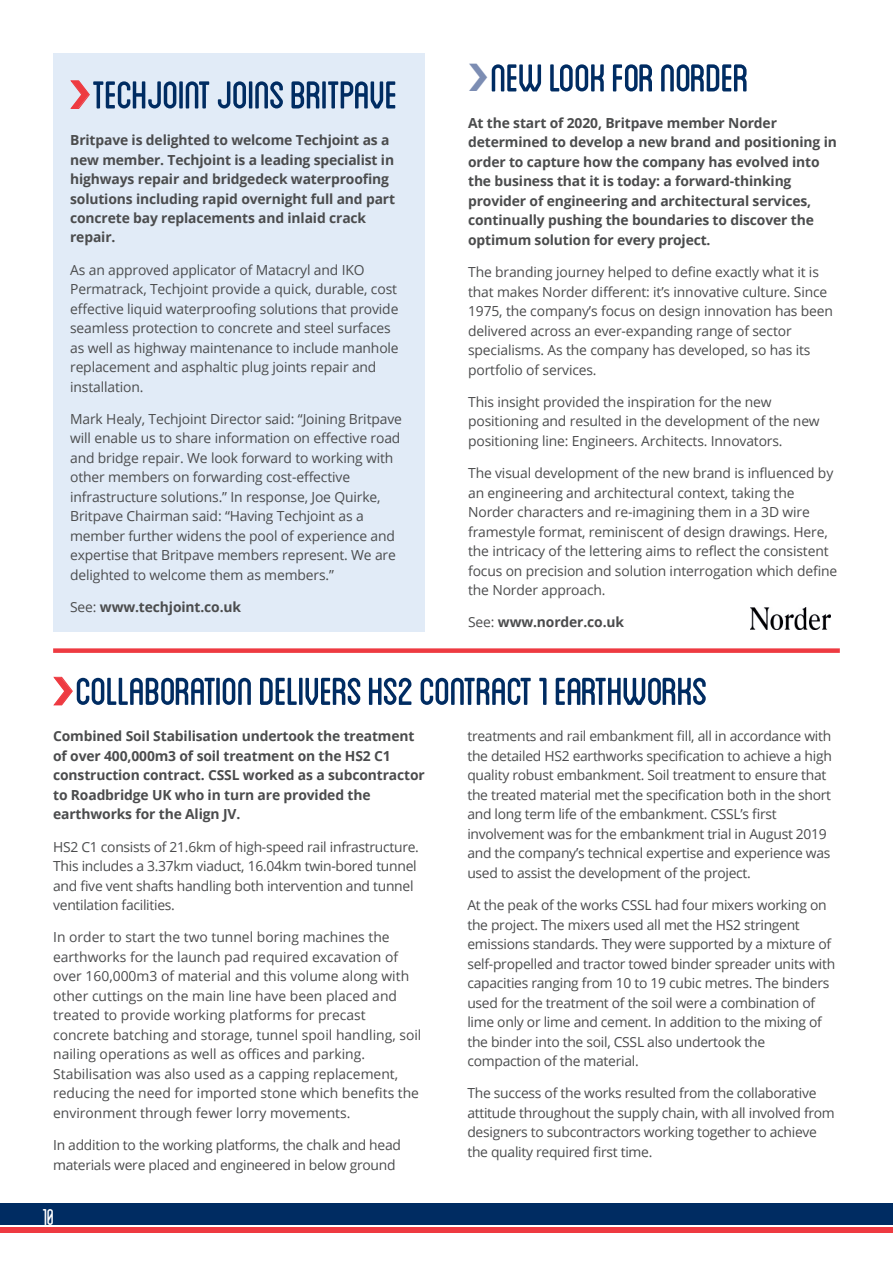
<style>
.page{position:relative;width:893px;height:1263px;background:#fff}
.page>*{position:absolute;margin:0;border:0;box-sizing:border-box;transform-origin:0 0}
.t1{font:54.75px "Blanch Caps";letter-spacing:-.03em;color:#002c62}
.t2{font:condensed 24px "Blanch";color:#fff}
.t3{font:13.8px/19.5px "Open Sans";letter-spacing:-.01em;color:#4b4c4d}
.t4{font:700 13.8px/19.5px "Open Sans";letter-spacing:-.01em;color:#4b4c4d}
.s1{font-weight:400}
</style>
<div class="page">
<div style="left:0;top:1203px;width:893px;height:22px;background:#002c62"></div>
<div style="left:0;top:1227px;width:893px;height:6px;background:#ee3a41"></div>
<div style="left:53px;top:53px;width:372px;height:578px;background:#e1ebf7"></div>
<div style="left:53px;top:648px;width:787px;height:5px;background:#ee3a41"></div>
<img style="left:751px;top:608px;width:79px;height:21px">
<h1 class="t1" style="left:92px;top:70px;width:308px">Techjoint joins Britpave</h1>
<p class="t4" style="left:70px;top:130px;width:326px">Britpave is delighted to welcome Techjoint as a new member. Techjoint is a leading specialist in highways repair and bridgedeck waterproofing solutions including rapid overnight full and part concrete bay replacements and inlaid crack repair.</p>
<p class="t3" style="left:70px;top:260px;width:330px">As an approved applicator of Matacryl and IKO Permatrack, Techjoint provide a quick, durable, cost effective liquid waterproofing solutions that provide seamless protection to concrete and steel surfaces as well as highway maintenance to include manhole replacement and asphaltic plug joints repair and installation.</p>
<p class="t3" style="left:70px;top:409px;width:333px">Mark Healy, Techjoint Director said: “Joining Britpave will enable us to share information on effective road and bridge repair. We look forward to working with other members on forwarding cost-effective infrastructure solutions.” In response, Joe Quirke, Britpave Chairman said: “Having Techjoint as a member further widens the pool of experience and expertise that Britpave members represent. We are delighted to welcome them as members.”</p>
<p class="t4" style="left:70px;top:597px;width:172px"><span class="s1">See:</span> www.techjoint.co.uk</p>
<h1 class="t1" style="left:490px;top:53px;width:261px">New look for Norder</h1>
<p class="t4" style="left:468px;top:113px;width:370px">At the start of 2020, Britpave member Norder determined to develop a new brand and positioning in order to capture how the company has evolved into the business that it is today: a forward-thinking provider of engineering and architectural services, continually pushing the boundaries to discover the optimum solution for every project.</p>
<p class="t3" style="left:468px;top:262px;width:366px">The branding journey helped to define exactly what it is that makes Norder different: it’s innovative culture. Since 1975, the company’s focus on design innovation has been delivered across an ever-expanding range of sector specialisms. As the company has developed, so has its portfolio of services.</p>
<p class="t3" style="left:468px;top:392px;width:353px">This insight provided the inspiration for the new positioning and resulted in the development of the new positioning line: Engineers. Architects. Innovators.</p>
<p class="t3" style="left:468px;top:463px;width:371px">The visual development of the new brand is influenced by an engineering and architectural context, taking the Norder characters and re-imagining them in a 3D wire framestyle format, reminiscent of design drawings. Here, the intricacy of the lettering aims to reflect the consistent focus on precision and solution interrogation which define the Norder approach.</p>
<p class="t4" style="left:468px;top:612px;width:157px"><span class="s1">See:</span> www.norder.co.uk</p>
<h1 class="t1" style="left:75px;top:666px;width:634px">Collaboration delivers HS2 Contract 1 earthworks</h1>
<p class="t4" style="left:53px;top:726px;width:373px">Combined Soil Stabilisation undertook the treatment of over 400,000m3 of soil treatment on the HS2 C1 construction contract. CSSL worked as a subcontractor to Roadbridge UK who in turn are provided the earthworks for the Align JV.</p>
<p class="t3" style="left:53px;top:836px;width:367px">HS2 C1 consists of 21.6km of high-speed rail infrastructure.<br>This includes a 3.37km viaduct, 16.04km twin-bored tunnel and five vent shafts handling both intervention and tunnel ventilation facilities.</p>
<p class="t3" style="left:53px;top:927px;width:370px">In order to start the two tunnel boring machines the earthworks for the launch pad required excavation of over 160,000m3 of material and this volume along with other cuttings on the main line have been placed and treated to provide working platforms for precast concrete batching and storage, tunnel spoil handling, soil nailing operations as well as offices and parking.<br>Stabilisation was also used as a capping replacement, reducing the need for imported stone which benefits the environment through fewer lorry movements.</p>
<p class="t3" style="left:53px;top:1135px;width:349px">In addition to the working platforms, the chalk and head materials were placed and engineered in below ground</p>
<p class="t3" style="left:467px;top:726px;width:366px">treatments and rail embankment fill, all in accordance with the detailed HS2 earthworks specification to achieve a high quality robust embankment. Soil treatment to ensure that the treated material met the specification both in the short and long term life of the embankment. CSSL’s first involvement was for the embankment trial in August 2019 and the company’s technical expertise and experience was used to assist the development of the project.</p>
<p class="t3" style="left:467px;top:895px;width:369px">At the peak of the works CSSL had four mixers working on the project. The mixers used all met the HS2 stringent emissions standards. They were supported by a mixture of self-propelled and tractor towed binder spreader units with capacities ranging from 10 to 19 cubic metres. The binders used for the treatment of the soil were a combination of lime only or lime and cement. In addition to the mixing of the binder into the soil, CSSL also undertook the compaction of the material.</p>
<p class="t3" style="left:467px;top:1083px;width:369px">The success of the works resulted from the collaborative attitude throughout the supply chain, with all involved from designers to subcontractors working together to achieve the quality required first time.</p>
<h2 class="t2" style="left:43px;top:1204px;width:13px">10</h2>
</div>
